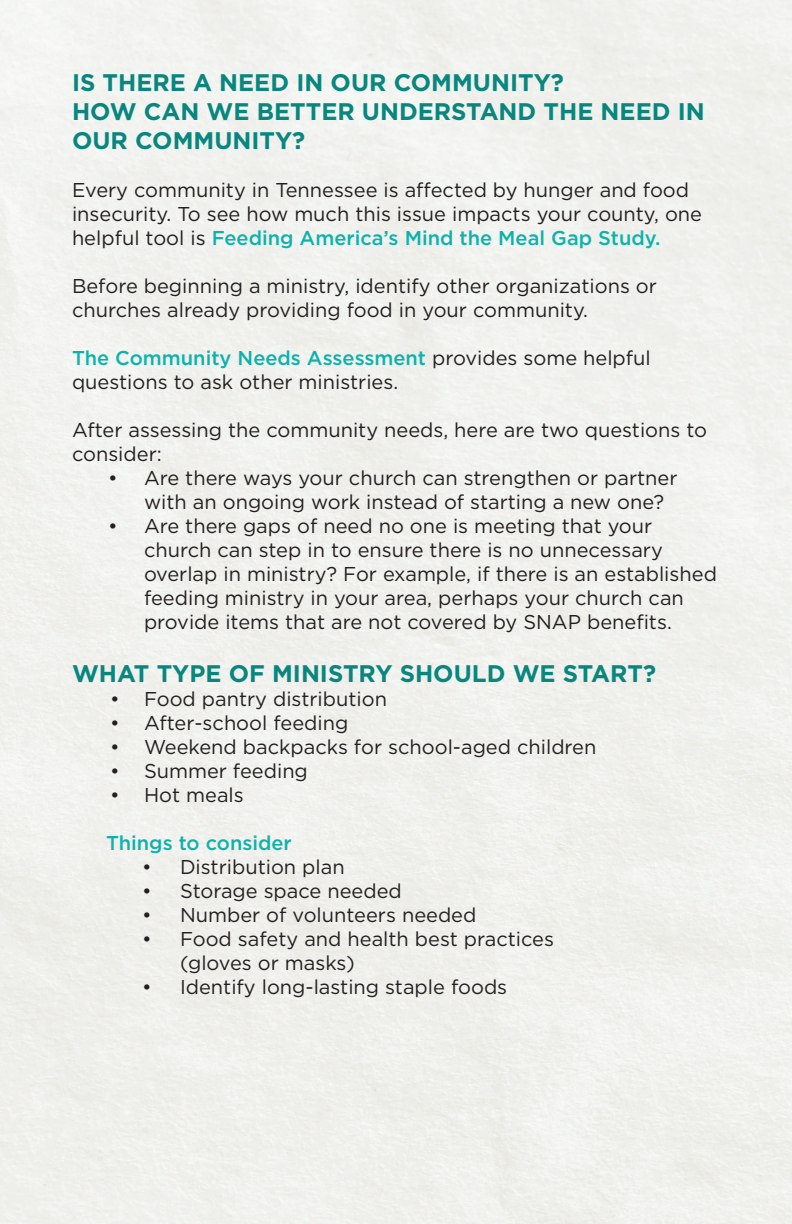
<style>
.page{position:relative;width:792px;height:1224px;background:#fff}
.page>*{position:absolute;margin:0;border:0;box-sizing:border-box;transform-origin:0 0}
.t1{font:700 24px/28.8px "Gotham";color:#09867e}
.t2{font:20px/24px "Gotham";color:#231f20}
.t3{font:500 20px "Gotham";color:#0db2ac}
.s1{font-weight:500;color:#0db2ac}
</style>
<div class="page">
<hr style="left:0;top:887px;width:1px;height:231px;background:#e1f2fb">
<svg style="left:0;top:887px;width:1px;height:15px"></svg>
<hr style="left:0;top:1084px;width:1px;height:34px;background:#b4d7eb">
<svg style="left:0;top:914px;width:1px;height:30px"></svg>
<hr style="left:0;top:1052px;width:1px;height:32px;background:#b4d7eb">
<p class="t1" style="left:72px;top:68px;width:634px">IS THERE A NEED IN OUR COMMUNITY?<br>HOW CAN WE BETTER UNDERSTAND THE NEED IN<br>OUR COMMUNITY?</p>
<p class="t2" style="left:72px;top:177px;width:632px">Every community in Tennessee is affected by hunger and food insecurity. To see how much this issue impacts your county, one helpful tool is <span class="s1">Feeding America’s Mind the Meal Gap Study.</span></p>
<p class="t2" style="left:72px;top:273px;width:586px">Before beginning a ministry, identify other organizations or churches already providing food in your community.</p>
<p class="t2" style="left:72px;top:345px;width:580px"><span class="s1">The Community Needs Assessment</span> provides some helpful questions to ask other ministries.</p>
<p class="t2" style="left:72px;top:417px;width:637px">After assessing the community needs, here are two questions to consider:</p>
<p class="t2" style="left:144px;top:465px;width:535px;text-indent:-36px">• Are there ways your church can strengthen or partner with an ongoing work instead of starting a new one?</p>
<p class="t2" style="left:144px;top:513px;width:574px;text-indent:-36px">• Are there gaps of need no one is meeting that your church can step in to ensure there is no unnecessary overlap in ministry? For example, if there is an established feeding ministry in your area, perhaps your church can provide items that are not covered by SNAP benefits.</p>
<p class="t1" style="left:72px;top:659px;width:586px">WHAT TYPE OF MINISTRY SHOULD WE START?</p>
<p class="t2" style="left:110px;top:686px;width:279px">• Food pantry distribution</p>
<p class="t2" style="left:110px;top:710px;width:240px">• After-school feeding</p>
<p class="t2" style="left:110px;top:734px;width:488px">• Weekend backpacks for school-aged children</p>
<p class="t2" style="left:110px;top:758px;width:199px">• Summer feeding</p>
<p class="t2" style="left:110px;top:782px;width:135px">• Hot meals</p>
<p class="t3" style="left:106px;top:829px;width:187px">Things to consider</p>
<p class="t2" style="left:142px;top:854px;width:204px">• Distribution plan</p>
<p class="t2" style="left:142px;top:878px;width:261px">• Storage space needed</p>
<p class="t2" style="left:142px;top:902px;width:336px">• Number of volunteers needed</p>
<p class="t2" style="left:180px;top:926px;width:376px;text-indent:-38px">• Food safety and health best practices (gloves or masks)</p>
<p class="t2" style="left:142px;top:974px;width:367px">• Identify long-lasting staple foods</p>
</div>
